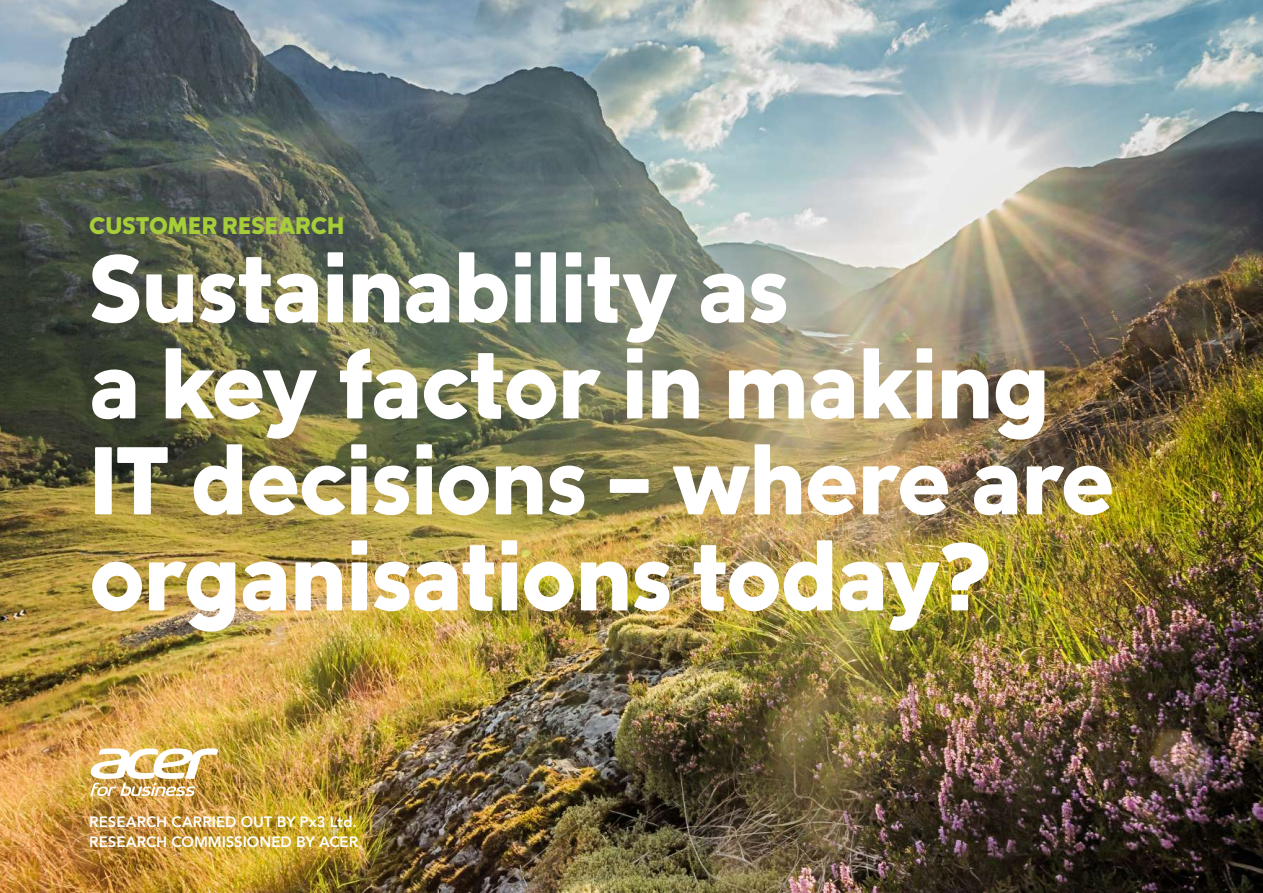
<style>
.page{position:relative;width:1263px;height:893px;background:#fff}
.page>*{position:absolute;margin:0;border:0;box-sizing:border-box;transform-origin:0 0}
.t1{font:700 96px/96px "Ger TT";letter-spacing:-.01em;color:#fff}
.t2{font:700 24px "Ger TT";color:#a6ce39}
.t3{font:800 15px "Avenir";color:#fff}
</style>
<div class="page">
<img style="left:0;top:0;width:1263px;height:893px">
<img style="left:90px;top:748px;width:128px;height:48px">
<p class="t2" style="left:89px;top:211px;width:256px">CUSTOMER RESEARCH</p>
<p class="t1" style="left:89px;top:240px;width:1027px">Sustainability as<br>a key factor in making<br>IT decisions – where are organisations today?</p>
<p class="t3" style="left:89px;top:810px;width:269px">RESEARCH CARRIED OUT BY Px3 Ltd.</p>
<p class="t3" style="left:89px;top:830px;width:270px">RESEARCH COMMISSIONED BY ACER</p>
</div>
